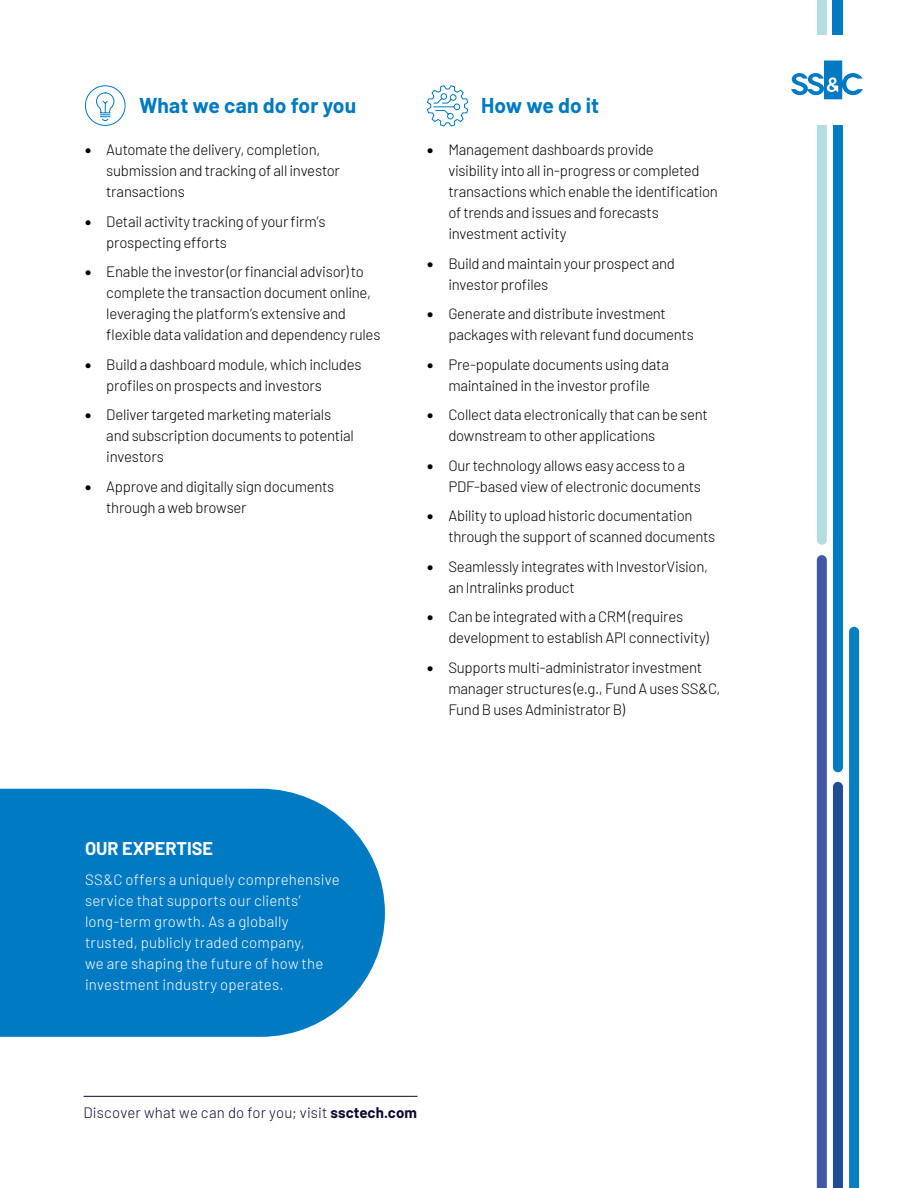
<style>
.page{position:relative;width:918px;height:1188px;background:#fff}
.page>*{position:absolute;margin:0;border:0;box-sizing:border-box;transform-origin:0 0}
.t1{font:700 21px "Barlow";letter-spacing:.005em;color:#007ac2}
.t2{font:700 18px "Barlow";color:#fff}
.t3{font:300 15px/21px "Barlow";letter-spacing:-.02em;color:#000}
.t4{font:300 15px/21px "Barlow";letter-spacing:.01em;color:#fff}
.t5{font:300 15px "Barlow";letter-spacing:.01em;color:#100a30}
.s1{font-family:"Montserrat";font-weight:900}
.s2{font-weight:700}
</style>
<div class="page">
<svg style="left:849px;top:627px;width:10px;height:561px;background:#087fc3"></svg>
<svg style="left:817px;top:555px;width:10px;height:633px;background:#465aa5"></svg>
<svg style="left:817px;top:125px;width:10px;height:420px;background:#b4dde1"></svg>
<div style="left:833px;top:782px;width:10px;height:406px;background:#224c94"></div>
<div style="left:833px;top:125px;width:10px;height:647px;background:#007ac2"></div>
<svg style="left:817px;top:0;width:10px;height:35px"></svg>
<div style="left:833px;top:0;width:10px;height:35px;background:#007ac2"></div>
<svg style="left:791px;top:61px;width:72px;height:38px"></svg>
<svg style="left:427px;top:85px;width:42px;height:42px"></svg>
<svg style="left:0;top:789px;width:385px;height:248px;background:#1183c6"></svg>
<hr style="left:84px;top:1096px;width:334px;height:1px;background:#100a30">
<svg style="left:96px;top:92px;width:19px;height:29px"></svg>
<div style="left:85px;top:85px;width:40px;height:41px;border:1px solid #007ac2;border-radius:50%"></div>
<h1 class="t1" style="left:139px;top:90px;width:219px">What we can do for you</h1>
<p class="t3" style="left:106px;top:138px;width:235px;text-indent:-21px"><span class="s1">•</span> Automate the delivery, completion, submission and tracking of all investor transactions</p>
<p class="t3" style="left:106px;top:210px;width:221px;text-indent:-21px"><span class="s1">•</span> Detail activity tracking of your firm’s prospecting efforts</p>
<p class="t3" style="left:106px;top:260px;width:276px;text-indent:-21px"><span class="s1">•</span> Enable the investor (or financial advisor) to complete the transaction document online, leveraging the platform’s extensive and flexible data validation and dependency rules</p>
<p class="t3" style="left:106px;top:353px;width:257px;text-indent:-21px"><span class="s1">•</span> Build a dashboard module, which includes profiles on prospects and investors</p>
<p class="t3" style="left:106px;top:403px;width:249px;text-indent:-21px"><span class="s1">•</span> Deliver targeted marketing materials and subscription documents to potential investors</p>
<p class="t3" style="left:106px;top:475px;width:230px;text-indent:-21px"><span class="s1">•</span> Approve and digitally sign documents through a web browser</p>
<h1 class="t1" style="left:481px;top:90px;width:120px">How we do it</h1>
<p class="t3" style="left:448px;top:138px;width:271px;text-indent:-21px"><span class="s1">•</span> Management dashboards provide<br>visibility into all in-progress or completed transactions which enable the identification of trends and issues and forecasts investment activity</p>
<p class="t3" style="left:448px;top:252px;width:228px;text-indent:-21px"><span class="s1">•</span> Build and maintain your prospect and investor profiles</p>
<p class="t3" style="left:448px;top:302px;width:247px;text-indent:-21px"><span class="s1">•</span> Generate and distribute investment packages with relevant fund documents</p>
<p class="t3" style="left:427px;top:353px;width:243px;text-align:center"><span class="s1">•</span> Pre-populate documents using data maintained in the investor profile</p>
<p class="t3" style="left:448px;top:403px;width:261px;text-indent:-21px"><span class="s1">•</span> Collect data electronically that can be sent downstream to other applications</p>
<p class="t3" style="left:448px;top:454px;width:254px;text-indent:-21px"><span class="s1">•</span> Our technology allows easy access to a<br>PDF-based view of electronic documents</p>
<p class="t3" style="left:448px;top:504px;width:268px;text-indent:-21px"><span class="s1">•</span> Ability to upload historic documentation through the support of scanned documents</p>
<p class="t3" style="left:448px;top:555px;width:261px;text-indent:-21px"><span class="s1">•</span> Seamlessly integrates with InvestorVision, an Intralinks product</p>
<p class="t3" style="left:448px;top:605px;width:262px;text-indent:-21px"><span class="s1">•</span> Can be integrated with a CRM (requires development to establish API connectivity)</p>
<p class="t3" style="left:448px;top:656px;width:274px;text-indent:-21px"><span class="s1">•</span> Supports multi-administrator investment manager structures (e.g., Fund A uses SS&amp;C,<br>Fund B uses Administrator B)</p>
<p class="t2" style="left:85px;top:835px;width:130px">OUR EXPERTISE</p>
<p class="t4" style="left:85px;top:868px;width:256px">SS&amp;C offers a uniquely comprehensive service that supports our clients’ long-term growth. As a globally trusted, publicly traded company,<br>we are shaping the future of how the investment industry operates.</p>
<p class="t5" style="left:84px;top:1102px;width:335px">Discover what we can do for you; visit <span class="s2">ssctech.com</span></p>
</div>
